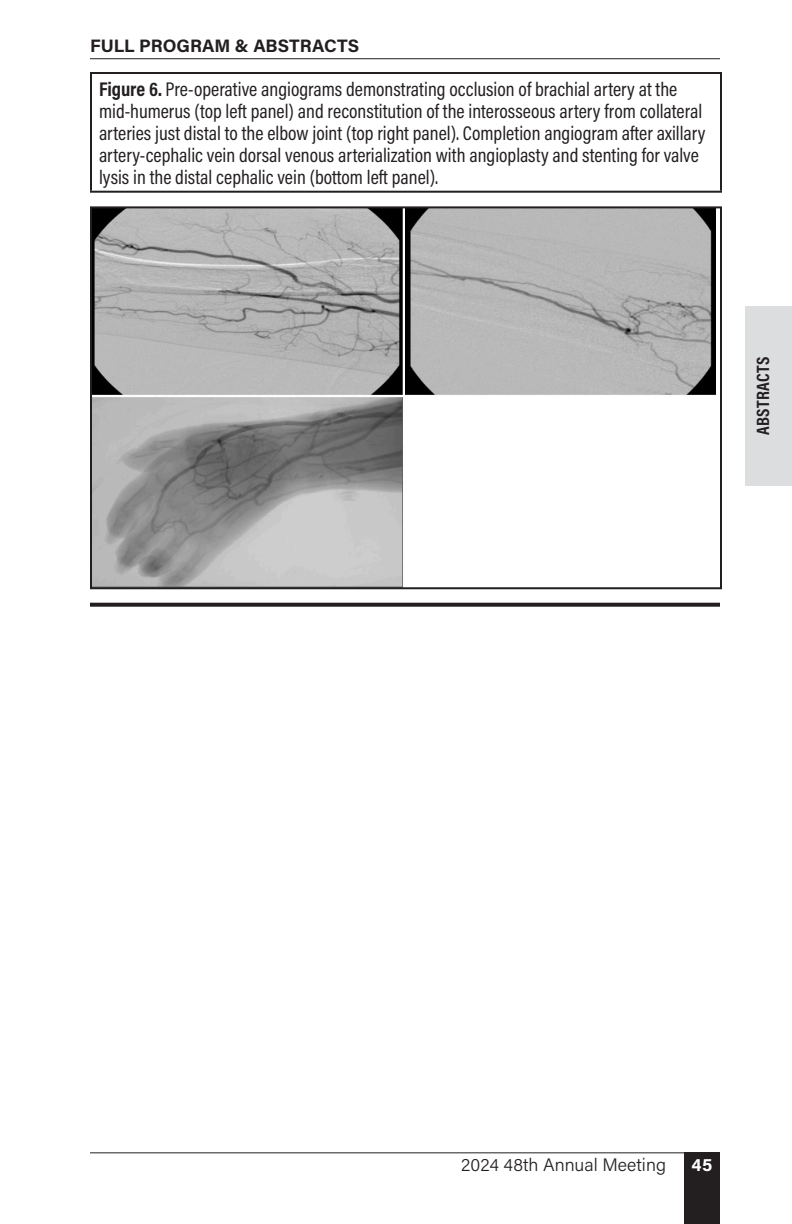
<style>
.page{position:relative;width:792px;height:1224px;background:#fff}
.page>*{position:absolute;margin:0;border:0;box-sizing:border-box;transform-origin:0 0}
.Paragraph_Style_1{font:20px/22px "Acumin Pro Cond";color:#231f20}
.t1{font:300 18px "Acumin Pro";color:#231f20}
.t2{font:700 18px "Acumin Pro";color:#231f20}
.t3{font:700 18px "Acumin Pro Cond";letter-spacing:.02em;color:#231f20}
.t4{font:700 18px "Acumin Pro";color:#fff}
.s1{font-weight:700}
</style>
<div class="page">
<div style="left:684px;top:1152px;width:36px;height:72px;background:#231f20"></div>
<hr style="left:90px;top:1152px;width:630px;height:1px;background:#231f20">
<hr style="left:90px;top:58px;width:630px;height:1px;background:#231f20">
<div style="left:746px;top:306px;width:46px;height:180px;background:#dcdddf"></div>
<svg style="left:90px;top:603px;width:630px;height:4px;background:#332f30"></svg>
<hr style="left:90px;top:72px;width:632px;height:2px;background:#231f20">
<hr style="left:720px;top:74px;width:2px;height:117px;background:#231f20">
<hr style="left:90px;top:74px;width:2px;height:117px;background:#231f20">
<hr style="left:90px;top:191px;width:632px;height:2px;background:#231f20">
<img style="left:93px;top:209px;width:623px;height:377px">
<div style="left:90px;top:206px;width:632px;height:383px;border:2px solid #231f20"></div>
<p class="t2" style="left:90px;top:33px;width:271px">FULL PROGRAM &amp; ABSTRACTS</p>
<p class="Paragraph_Style_1" style="left:99px;top:77px;width:608px"><span class="s1">Figure 6.</span> Pre-operative angiograms demonstrating occlusion of brachial artery at the mid-humerus (top left panel) and reconstitution of the interosseous artery from collateral arteries just distal to the elbow joint (top right panel). Completion angiogram after axillary artery-cephalic vein dorsal venous arterialization with angioplasty and stenting for valve lysis in the distal cephalic vein (bottom left panel).</p>
<p class="t3" style="left:751px;top:435px;width:80px;rotate:-90deg">ABSTRACTS</p>
<p class="t1" style="left:461px;top:1153px;width:206px">2024 48th Annual Meeting</p>
<p class="t4" style="left:692px;top:1152px;width:22px">45</p>
</div>
